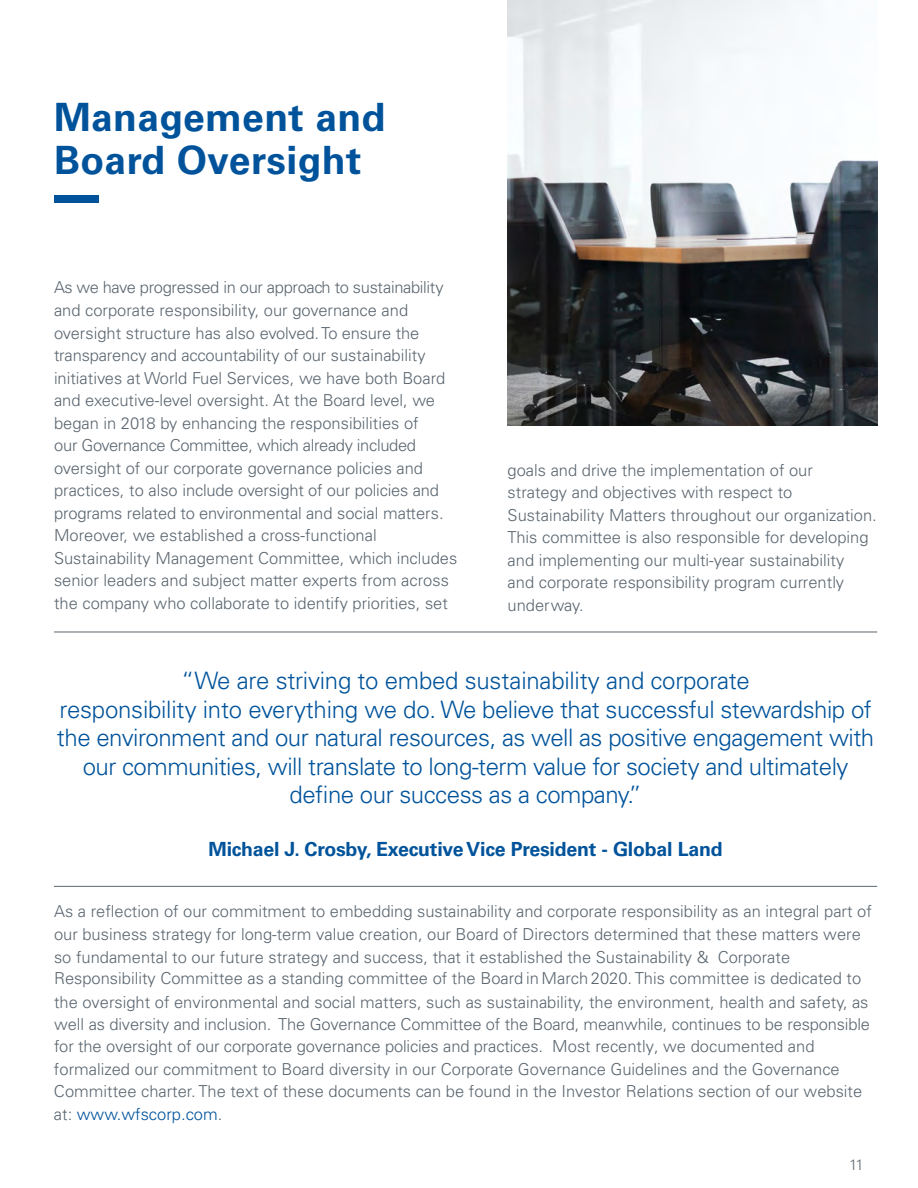
<style>
.page{position:relative;width:918px;height:1188px;background:#fff}
.page>*{position:absolute;margin:0;border:0;box-sizing:border-box;transform-origin:0 0}
.t1{font:700 39px "Univers LT Std";letter-spacing:.01em;color:#00539b}
.t2{font:300 24px/28.5px "Univers LT Std";letter-spacing:-.02em;color:#00539b;text-align:center}
.t3{font:700 19.5px "Univers LT Std";letter-spacing:-.01em;color:#00539b}
.t4{font:300 16.5px/22.5px "Univers LT Std";color:#5b6670}
.t5{font:300 16.5px "Univers LT Std";color:#00539b}
.t6{font:300 15px "Univers LT Std";color:#5b6670}
.s1{color:#5b6670}
</style>
<div class="page">
<div style="left:54px;top:195px;width:44px;height:7px;background:#00539b"></div>
<img style="left:508px;top:0;width:369px;height:426px">
<hr style="left:54px;top:632px;width:823px;height:1px;background:#5b6670">
<hr style="left:54px;top:886px;width:823px;height:1px;background:#5b6670">
<p class="t1" style="left:54px;top:94px;width:333px">Management and</p>
<p class="t1" style="left:54px;top:138px;width:309px">Board Oversight</p>
<p class="t4" style="left:54px;top:276px;width:405px">As we have progressed in our approach to sustainability and corporate responsibility, our governance and oversight structure has also evolved. To ensure the transparency and accountability of our sustainability initiatives at World Fuel Services, we have both Board and executive-level oversight. At the Board level, we began in 2018 by enhancing the responsibilities of<br>our Governance Committee, which already included oversight of our corporate governance policies and practices, to also include oversight of our policies and programs related to environmental and social matters.<br>Moreover, we established a cross-functional Sustainability Management Committee, which includes senior leaders and subject matter experts from across the company who collaborate to identify priorities, set</p>
<p class="t4" style="left:508px;top:459px;width:371px">goals and drive the implementation of our<br>strategy and objectives with respect to Sustainability Matters throughout our organization.<br>This committee is also responsible for developing and implementing our multi-year sustainability<br>and corporate responsibility program currently underway.</p>
<p class="t2" style="left:57px;top:666px;width:819px">“We are striving to embed sustainability and corporate<br>responsibility into everything we do. We believe that successful stewardship of the environment and our natural resources, as well as positive engagement with our communities, will translate to long-term value for society and ultimately define our success as a company.”</p>
<p class="t3" style="left:209px;top:837px;width:516px">Michael J. Crosby, Executive Vice President - Global Land</p>
<p class="t4" style="left:54px;top:900px;width:819px">As a reflection of our commitment to embedding sustainability and corporate responsibility as an integral part of our business strategy for long-term value creation, our Board of Directors determined that these matters were so fundamental to our future strategy and success, that it established the Sustainability &amp; Corporate Responsibility Committee as a standing committee of the Board in March 2020. This committee is dedicated to</p>
<p class="t4" style="left:54px;top:991px;width:818px;line-height:21.9px;text-align:justify">the oversight of environmental and social matters, such as sustainability, the environment, health and safety, as well as diversity and inclusion. The Governance Committee of the Board, meanwhile, continues to be responsible for the oversight of our corporate governance policies and practices. Most recently, we documented and</p>
<p class="t4" style="left:54px;top:1059px;width:810px;line-height:21.3px">formalized our commitment to Board diversity in our Corporate Governance Guidelines and the Governance<br>Committee charter. The text of these documents can be found in the Investor Relations section of our website</p>
<p class="t5" style="left:54px;top:1105px;width:170px"><span class="s1">at:</span> www.wfscorp.com<span class="s1">.</span></p>
<p class="t6" style="left:849px;top:1156px;width:16px">11</p>
</div>
